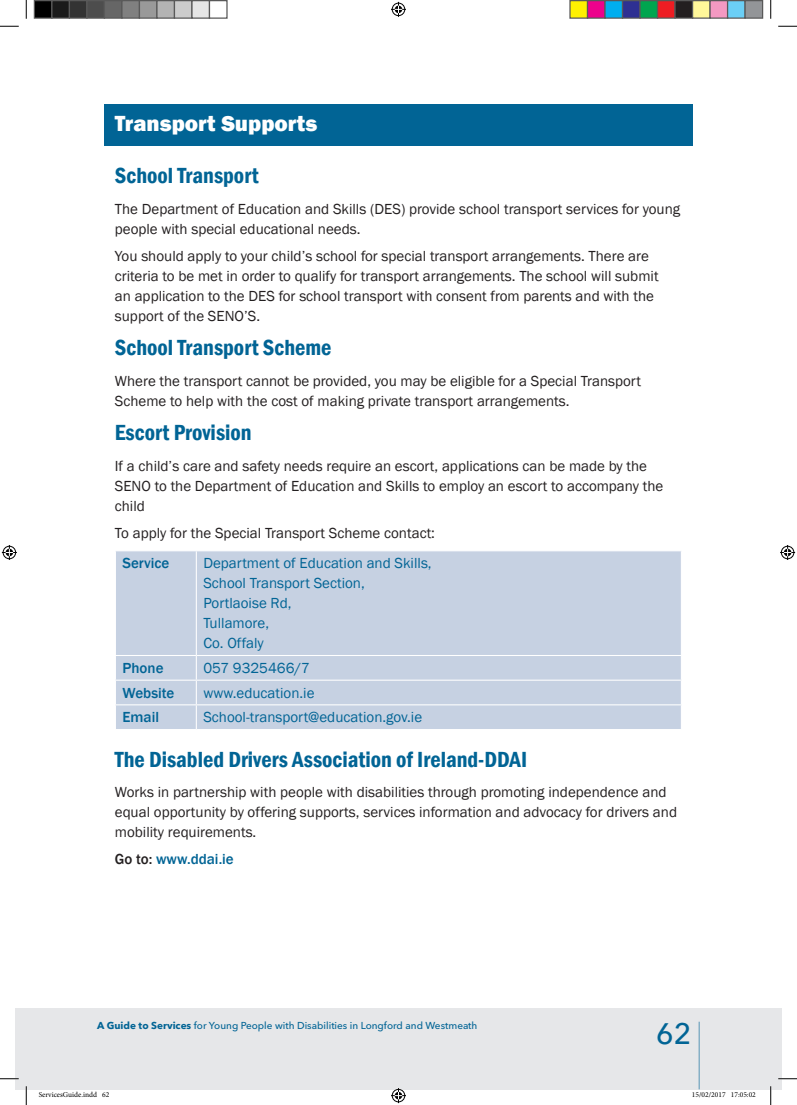
<style>
.page{position:relative;width:797px;height:1105px;background:#fff}
.page>*{position:absolute;margin:0;border:0;box-sizing:border-box;transform-origin:0 0}
.t1{font:500 29.38px "Avenir Next LT Pro";color:#016495}
.t2{font:600 condensed 22.5px "Franklin Gothic";color:#016495}
.t3{font:800 22.5px "Franklin Gothic";color:#fff}
.t4{font:15px/20px "Franklin Gothic";color:#231f20}
.t5{font:15px/20px "Franklin Gothic";color:#016495}
.t6{font:500 15px "Franklin Gothic";color:#016495}
.t7{font:500 10px "Avenir Next LT Pro";color:#016495}
.t8{font:7.5px "Minion Pro";color:#000}
.s1{color:#231f20}
.s2{font-weight:700}
</style>
<div class="page">
<div style="left:104px;top:104px;width:588px;height:41px;background:#016495"></div>
<div style="left:116px;top:551px;width:565px;height:178px;background:#c6d1e2"></div>
<hr style="left:196px;top:551px;width:1px;height:104px;background:#fff">
<hr style="left:115px;top:655px;width:81px;height:1px;background:#fff">
<hr style="left:196px;top:655px;width:486px;height:1px;background:#fff">
<hr style="left:115px;top:680px;width:81px;height:1px;background:#fff">
<hr style="left:196px;top:680px;width:486px;height:1px;background:#fff">
<hr style="left:115px;top:704px;width:81px;height:1px;background:#fff">
<hr style="left:196px;top:704px;width:486px;height:1px;background:#fff">
<svg style="left:196px;top:656px;width:1px;height:73px"></svg>
<div style="left:16px;top:1008px;width:754px;height:81px;background:#e6e7e9"></div>
<div style="left:770px;top:1008px;width:11px;height:81px;background:#e6e7e9"></div>
<hr style="left:698px;top:1022px;width:1px;height:67px;background:#016495">
<svg style="left:0;top:25px;width:19px;height:2px"></svg>
<svg style="left:778px;top:25px;width:19px;height:2px"></svg>
<svg style="left:0;top:1078px;width:19px;height:1px"></svg>
<svg style="left:778px;top:1078px;width:19px;height:1px"></svg>
<svg style="left:25px;top:0;width:2px;height:19px"></svg>
<svg style="left:25px;top:1086px;width:2px;height:19px"></svg>
<svg style="left:770px;top:0;width:1px;height:19px"></svg>
<svg style="left:770px;top:1086px;width:1px;height:19px"></svg>
<svg style="left:391px;top:2px;width:15px;height:15px"></svg>
<svg style="left:391px;top:1088px;width:15px;height:15px"></svg>
<svg style="left:2px;top:545px;width:15px;height:15px"></svg>
<svg style="left:780px;top:545px;width:15px;height:15px"></svg>
<div style="left:34px;top:1px;width:18px;height:17px;background:#000"></div>
<div style="left:34px;top:0;width:18px;height:19px;border:1px solid #595959"></div>
<div style="left:52px;top:1px;width:17px;height:17px;background:#1a1a1a"></div>
<div style="left:51px;top:0;width:19px;height:19px;border:1px solid #595959"></div>
<div style="left:69px;top:1px;width:18px;height:17px;background:#333"></div>
<div style="left:69px;top:0;width:19px;height:19px;border:1px solid #595959"></div>
<div style="left:87px;top:1px;width:17px;height:17px;background:#4d4d4d"></div>
<div style="left:86px;top:0;width:19px;height:19px;border:1px solid #595959"></div>
<div style="left:104px;top:1px;width:18px;height:17px;background:#666"></div>
<div style="left:104px;top:0;width:18px;height:19px;border:1px solid #595959"></div>
<div style="left:122px;top:1px;width:17px;height:17px;background:#808080"></div>
<div style="left:121px;top:0;width:19px;height:19px;border:1px solid #595959"></div>
<div style="left:139px;top:1px;width:18px;height:17px;background:#999"></div>
<div style="left:139px;top:0;width:19px;height:19px;border:1px solid #595959"></div>
<div style="left:157px;top:1px;width:17px;height:17px;background:#b3b3b3"></div>
<div style="left:156px;top:0;width:19px;height:19px;border:1px solid #595959"></div>
<div style="left:174px;top:1px;width:18px;height:17px;background:#ccc"></div>
<div style="left:174px;top:0;width:18px;height:19px;border:1px solid #595959"></div>
<div style="left:192px;top:1px;width:17px;height:17px;background:#e6e6e6"></div>
<div style="left:191px;top:0;width:19px;height:19px;border:1px solid #595959"></div>
<div style="left:209px;top:0;width:19px;height:19px;border:1px solid #595959"></div>
<div style="left:570px;top:1px;width:17px;height:17px;background:#fff101"></div>
<div style="left:569px;top:0;width:19px;height:19px;border:1px solid #595959"></div>
<div style="left:587px;top:1px;width:18px;height:17px;background:#ed028c"></div>
<div style="left:587px;top:0;width:18px;height:19px;border:1px solid #595959"></div>
<div style="left:605px;top:1px;width:17px;height:17px;background:#00aeef"></div>
<div style="left:604px;top:0;width:19px;height:19px;border:1px solid #595959"></div>
<div style="left:622px;top:1px;width:18px;height:17px;background:#2e3092"></div>
<div style="left:622px;top:0;width:18px;height:19px;border:1px solid #595959"></div>
<div style="left:640px;top:1px;width:17px;height:17px;background:#00a54f"></div>
<div style="left:639px;top:0;width:19px;height:19px;border:1px solid #595959"></div>
<div style="left:657px;top:1px;width:18px;height:17px;background:#ee1d23"></div>
<div style="left:657px;top:0;width:18px;height:19px;border:1px solid #595959"></div>
<div style="left:675px;top:1px;width:17px;height:17px;background:#231f20"></div>
<div style="left:674px;top:0;width:19px;height:19px;border:1px solid #595959"></div>
<div style="left:692px;top:1px;width:18px;height:17px;background:#fff79a"></div>
<div style="left:692px;top:0;width:18px;height:19px;border:1px solid #595959"></div>
<div style="left:710px;top:1px;width:17px;height:17px;background:#f499c2"></div>
<div style="left:709px;top:0;width:19px;height:19px;border:1px solid #595959"></div>
<div style="left:727px;top:1px;width:18px;height:17px;background:#6bcff6"></div>
<div style="left:727px;top:0;width:18px;height:19px;border:1px solid #595959"></div>
<div style="left:745px;top:1px;width:17px;height:17px;background:#939598"></div>
<div style="left:744px;top:0;width:19px;height:19px;border:1px solid #595959"></div>
<h2 class="t3" style="left:115px;top:108px;width:204px">Transport Supports</h2>
<h2 class="t2" style="left:115px;top:160px;width:145px">School Transport</h2>
<p class="t4" style="left:115px;top:199px;width:567px">The Department of Education and Skills (DES) provide school transport services for young people with special educational needs.</p>
<p class="t4" style="left:115px;top:246px;width:545px">You should apply to your child’s school for special transport arrangements. There are criteria to be met in order to qualify for transport arrangements. The school will submit an application to the DES for school transport with consent from parents and with the support of the SENO’S.</p>
<h2 class="t2" style="left:115px;top:333px;width:218px">School Transport Scheme</h2>
<p class="t4" style="left:115px;top:371px;width:527px">Where the transport cannot be provided, you may be eligible for a Special Transport<br>Scheme to help with the cost of making private transport arrangements.</p>
<h2 class="t2" style="left:115px;top:418px;width:138px">Escort Provision</h2>
<p class="t4" style="left:115px;top:456px;width:550px">If a child’s care and safety needs require an escort, applications can be made by the<br>SENO to the Department of Education and Skills to employ an escort to accompany the child</p>
<p class="t4" style="left:115px;top:523px;width:321px">To apply for the Special Transport Scheme contact:</p>
<p class="t6" style="left:122px;top:554px;width:48px">Service</p>
<p class="t5" style="left:203px;top:554px;width:230px">Department of Education and Skills,<br>School Transport Section,<br>Portlaoise Rd,<br>Tullamore,<br>Co. Offaly</p>
<p class="t6" style="left:122px;top:659px;width:43px">Phone</p>
<p class="t5" style="left:203px;top:658px;width:108px">057 9325466/7</p>
<p class="t6" style="left:122px;top:683px;width:53px">Website</p>
<p class="t5" style="left:203px;top:683px;width:113px">www.education.ie</p>
<p class="t6" style="left:122px;top:708px;width:38px">Email</p>
<p class="t5" style="left:203px;top:708px;width:220px">School-transport@education.gov.ie</p>
<h2 class="t2" style="left:115px;top:744px;width:414px">The Disabled Drivers Association of Ireland-DDAI</h2>
<p class="t4" style="left:115px;top:783px;width:563px">Works in partnership with people with disabilities through promoting independence and equal opportunity by offering supports, services information and advocacy for drivers and mobility requirements.</p>
<p class="t6" style="left:115px;top:850px;width:120px"><span class="s1">Go to:</span> www.ddai.ie</p>
<p class="t7" style="left:97px;top:1020px;width:382px"><span class="s2">A Guide to Services</span> for Young People with Disabilities in Longford and Westmeath</p>
<h1 class="t1" style="left:656px;top:1016px;width:36px">62</h1>
<p class="t8" style="left:39px;top:1090px;width:72px">ServicesGuide.indd 62</p>
<p class="t8" style="left:692px;top:1090px;width:65px">15/02/2017 17:05:02</p>
</div>
